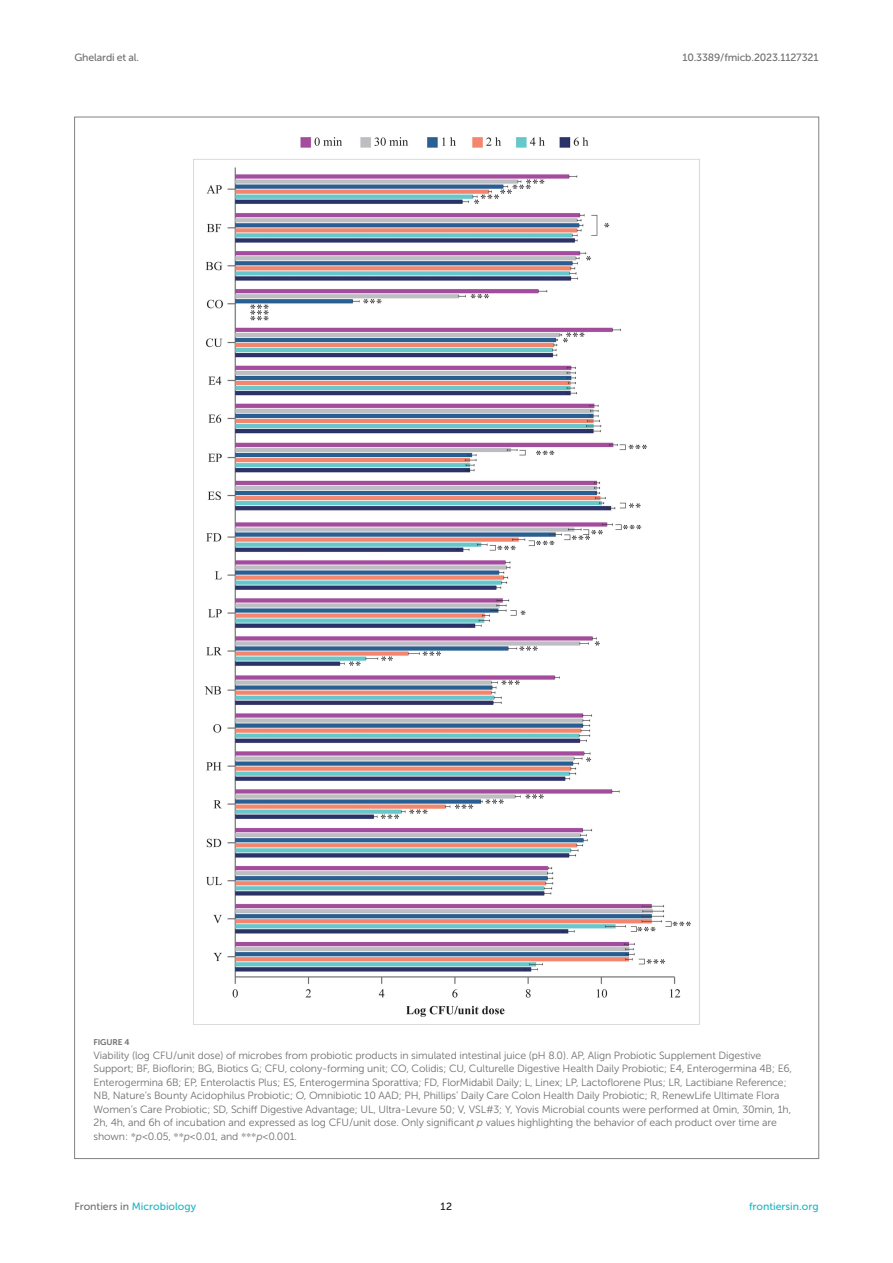
<style>
.page{position:relative;width:893px;height:1263px;background:#fff}
.page>*{position:absolute;margin:0;border:0;box-sizing:border-box;transform-origin:0 0}
.FIG_LEG{font:10.5px/13.5px "Museo Sans 300";letter-spacing:-.01em;color:#706f70}
.t1{font:10.5px "Museo Sans 500";letter-spacing:-.015em;color:#706f70}
.t2{font:10.5px "Museo Sans 500";color:#1db5c3}
.t3{font:10.5px "Museo Sans 500";color:#1b1c1b}
.FIG_HD{font:8.25px "Museo Sans 700";letter-spacing:-.01em;color:#706f70}
.s1{font-style:italic}
.s2{font-family:"STIX General"}
.s3{color:#706f70}
</style>
<div class="page">
<img style="left:193px;top:137px;width:507px;height:888px">
<p class="t1" style="left:74px;top:51px;width:66px">Ghelardi et al.</p>
<p class="t1" style="left:682px;top:51px;width:138px">10.3389/fmicb.2023.1127321</p>
<p class="FIG_HD" style="left:94px;top:1038px;width:37px">FIGURE 4</p>
<p class="FIG_LEG" style="left:94px;top:1048px;width:700px">Viability (log CFU/unit dose) of microbes from probiotic products in simulated intestinal juice (pH 8.0). AP, Align Probiotic Supplement Digestive Support; BF, Bioflorin; BG, Biotics G; CFU, colony-forming unit; CO, Colidis; CU, Culturelle Digestive Health Daily Probiotic; E4, Enterogermina 4B; E6, Enterogermina 6B; EP, Enterolactis Plus; ES, Enterogermina Sporattiva; FD, FlorMidabìl Daily; L, Linex; LP, Lactoflorene Plus; LR, Lactibiane Reference; NB, Nature’s Bounty Acidophilus Probiotic; O, Omnibiotic 10 AAD; PH, Phillips’ Daily Care Colon Health Daily Probiotic; R, RenewLife Ultimate Flora Women’s Care Probiotic; SD, Schiff Digestive Advantage; UL, Ultra-Levure 50; V, VSL#3; Y, Yovis Microbial counts were performed at 0 min, 30 min, 1 h, 2 h, 4 h, and 6 h of incubation and expressed as log CFU/unit dose. Only significant <span class="s1">p</span> values highlighting the behavior of each product over time are shown: <span class="s2">*</span><span class="s1">p</span> &lt; 0.05, <span class="s2">**</span><span class="s1">p</span> &lt; 0.01, and <span class="s2">***</span><span class="s1">p</span> &lt; 0.001.</p>
<p class="t2" style="left:74px;top:1200px;width:123px"><span class="s3">Frontiers in</span> Microbiology</p>
<p class="t3" style="left:441px;top:1200px;width:13px">12</p>
<p class="t2" style="left:749px;top:1200px;width:71px">frontiersin.org</p>
</div>
